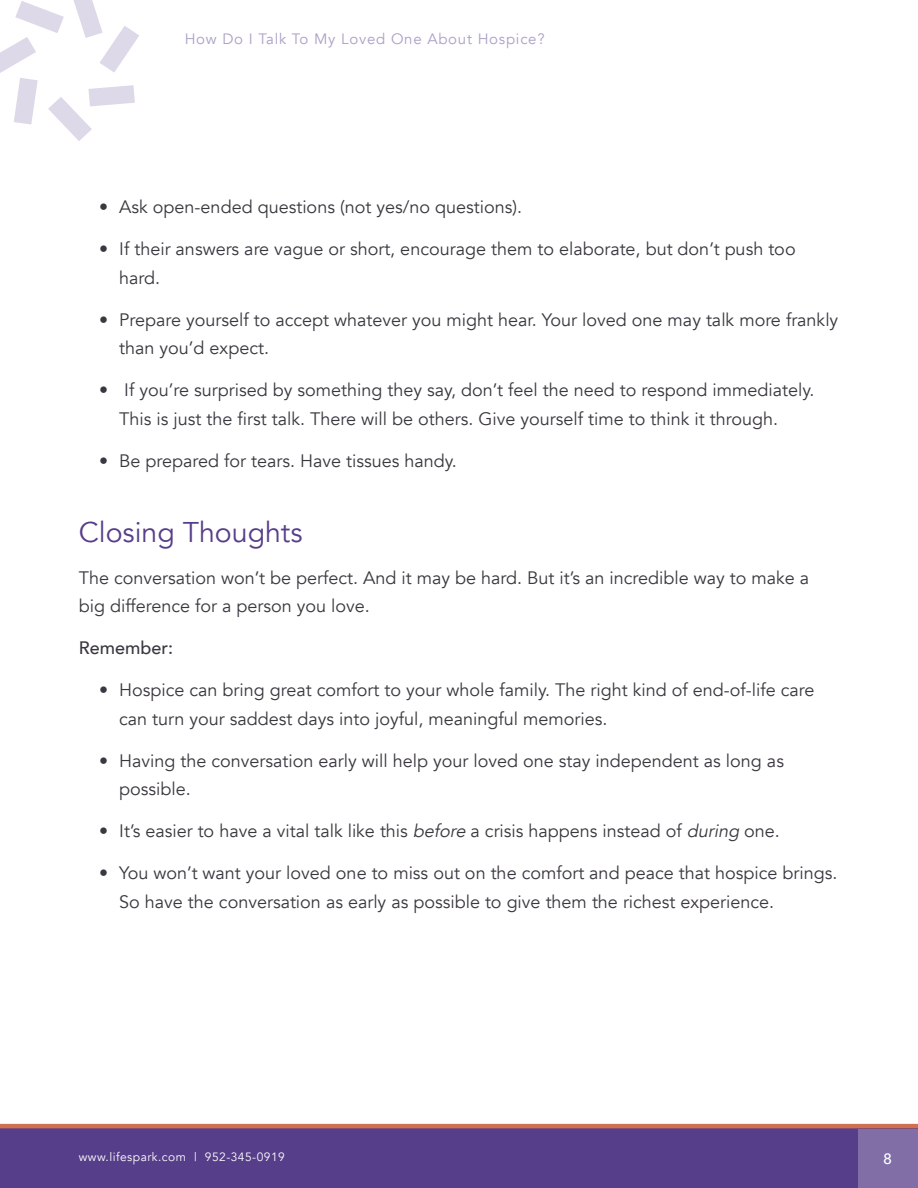
<style>
.page{position:relative;width:918px;height:1188px;background:#fff}
.page>*{position:absolute;margin:0;border:0;box-sizing:border-box;transform-origin:0 0}
.t1{font:28.5px "Avenir";color:#573e8a}
.t2{font:18px/28.5px "Avenir";color:#3a373f}
.t3{font:500 18px "Avenir";color:#3a373f}
.t4{font:15px "Avenir";letter-spacing:.05em;color:#ab9fc5}
.t5{font:500 15px "Avenir Next";color:#fff}
.t6{font:12px "Avenir";letter-spacing:.04em;color:#fff}
.s1{font-style:italic}
</style>
<div class="page">
<svg style="left:0;top:1124px;width:918px;height:64px;fill:#573e8a"></svg>
<div style="left:858px;top:1130px;width:60px;height:58px;background:#816ea7"></div>
<svg style="left:0;top:0;width:139px;height:141px"></svg>
<p class="t4" style="left:185px;top:30px;width:361px">How Do I Talk To My Loved One About Hospice?</p>
<p class="t2" style="left:99px;top:193px;width:425px">• Ask open-ended questions (not yes/no questions).</p>
<p class="t2" style="left:119px;top:235px;width:678px;text-indent:-20px">• If their answers are vague or short, encourage them to elaborate, but don’t push too hard.</p>
<p class="t2" style="left:119px;top:306px;width:721px;text-indent:-20px">• Prepare yourself to accept whatever you might hear. Your loved one may talk more frankly than you’d expect.</p>
<p class="t2" style="left:119px;top:376px;width:697px;text-indent:-20px">• If you’re surprised by something they say, don’t feel the need to respond immediately.<br>This is just the first talk. There will be others. Give yourself time to think it through.</p>
<p class="t2" style="left:99px;top:447px;width:359px">• Be prepared for tears. Have tissues handy.</p>
<h1 class="t1" style="left:79px;top:515px;width:225px">Closing Thoughts</h1>
<p class="t2" style="left:79px;top:564px;width:732px">The conversation won’t be perfect. And it may be hard. But it’s an incredible way to make a big difference for a person you love.</p>
<p class="t3" style="left:79px;top:633px;width:96px">Remember:</p>
<p class="t2" style="left:119px;top:676px;width:697px;text-indent:-20px">• Hospice can bring great comfort to your whole family. The right kind of end-of-life care can turn your saddest days into joyful, meaningful memories.</p>
<p class="t2" style="left:119px;top:747px;width:666px;text-indent:-20px">• Having the conversation early will help your loved one stay independent as long as possible.</p>
<p class="t2" style="left:99px;top:817px;width:682px">• It’s easier to have a vital talk like this <span class="s1">before</span> a crisis happens instead of <span class="s1">during</span> one.</p>
<p class="t2" style="left:119px;top:859px;width:720px;text-indent:-20px">• You won’t want your loved one to miss out on the comfort and peace that hospice brings.<br>So have the conversation as early as possible to give them the richest experience.</p>
<p class="t6" style="left:79px;top:1150px;width:208px">www.lifespark.com | 952-345-0919</p>
<p class="t5" style="left:883px;top:1146px;width:10px">8</p>
</div>
